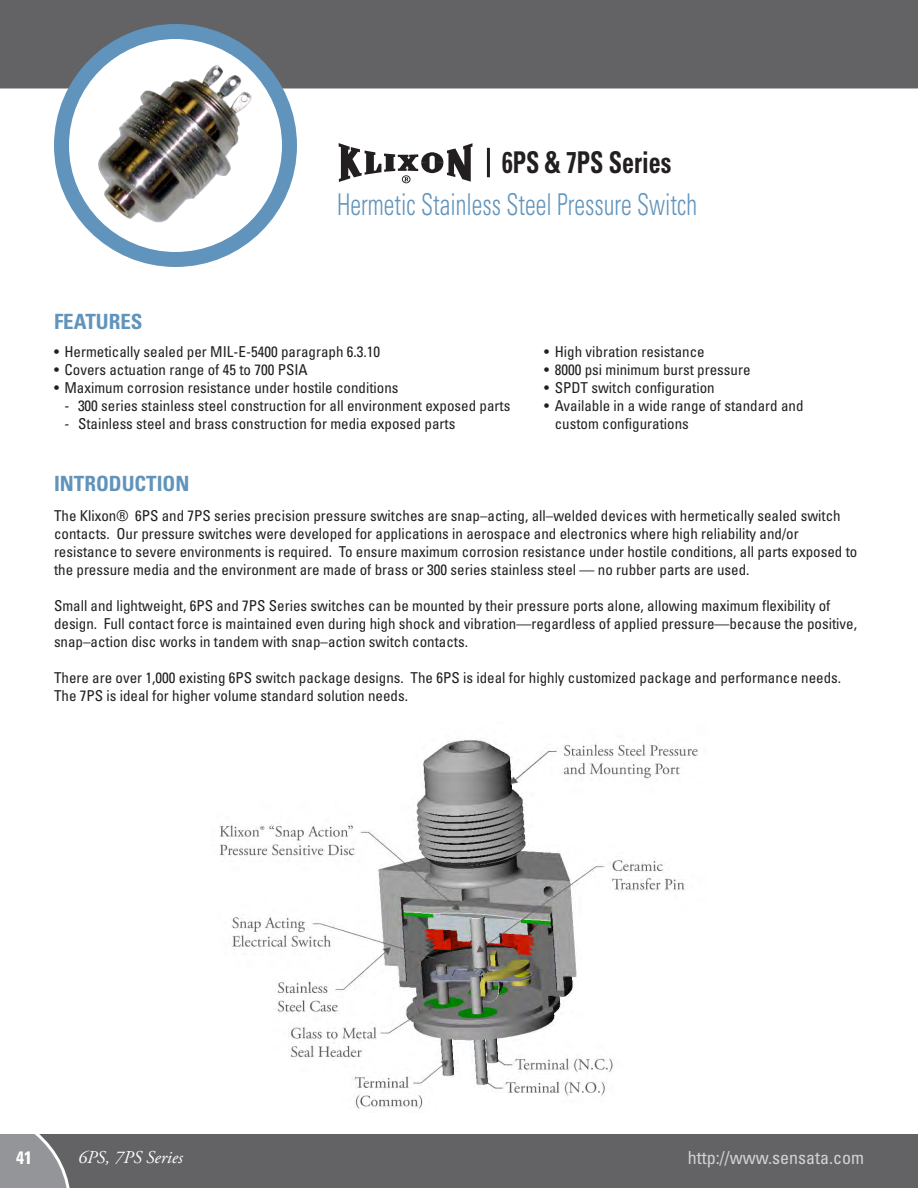
<style>
.page{position:relative;width:918px;height:1188px;background:#fff}
.page>*{position:absolute;margin:0;border:0;box-sizing:border-box;transform-origin:0 0}
.t1{font:300 condensed 30px "Univers";color:#6194bc;scale:.8 1}
.t2{font:700 condensed 30px "Univers";color:#231f20;scale:.8 1}
.t3{font:700 condensed 21px "Univers";color:#6194bc}
.t4{font:condensed 18px "Univers";color:#d1d2d4}
.t5{font:italic 18px "Adobe Garamond Pro";color:#fff}
.t6{font:700 condensed 18px "Univers";color:#fff}
.t7{font:condensed 15px/18px "Univers";color:#231f20}
</style>
<div class="page">
<div style="left:0;top:0;width:918px;height:93px;background:#636366"></div>
<div style="left:73px;top:1134px;width:845px;height:54px;background:#636366"></div>
<svg style="left:0;top:1134px;width:73px;height:54px"></svg>
<svg style="left:62px;top:32px;width:228px;height:228px"></svg>
<img style="left:93px;top:46px;width:163px;height:196px">
<div style="left:54px;top:24px;width:243px;height:243px;border:15px solid #6194bc;border-radius:50%"></div>
<svg style="left:339px;top:143px;width:133px;height:40px"></svg>
<hr style="left:487px;top:148px;width:3px;height:29px;background:#231f20">
<img style="left:219px;top:738px;width:479px;height:372px">
<p class="t2" style="left:502px;top:144px;width:213px">6PS &amp; 7PS Series</p>
<p class="t1" style="left:337px;top:187px;width:451px">Hermetic Stainless Steel Pressure Switch</p>
<p class="t3" style="left:54px;top:309px;width:90px">FEATURES</p>
<p class="t7" style="left:54px;top:343px;width:328px">• Hermetically sealed per MIL-E-5400 paragraph 6.3.10</p>
<p class="t7" style="left:54px;top:361px;width:255px">• Covers actuation range of 45 to 700 PSIA</p>
<p class="t7" style="left:54px;top:379px;width:346px">• Maximum corrosion resistance under hostile conditions</p>
<p class="t7" style="left:64px;top:397px;width:447px">- 300 series stainless steel construction for all environment exposed parts</p>
<p class="t7" style="left:64px;top:415px;width:392px">- Stainless steel and brass construction for media exposed parts</p>
<p class="t3" style="left:54px;top:471px;width:137px">INTRODUCTION</p>
<p class="t7" style="left:544px;top:343px;width:162px">• High vibration resistance</p>
<p class="t7" style="left:544px;top:361px;width:208px">• 8000 psi minimum burst pressure</p>
<p class="t7" style="left:544px;top:379px;width:172px">• SPDT switch configuration</p>
<p class="t7" style="left:555px;top:397px;width:250px;text-indent:-10px">• Available in a wide range of standard and custom configurations</p>
<p class="t7" style="left:54px;top:507px;width:805px">The Klixon® 6PS and 7PS series precision pressure switches are snap–acting, all–welded devices with hermetically sealed switch contacts. Our pressure switches were developed for applications in aerospace and electronics where high reliability and/or resistance to severe environments is required. To ensure maximum corrosion resistance under hostile conditions, all parts exposed to the pressure media and the environment are made of brass or 300 series stainless steel — no rubber parts are used.</p>
<p class="t7" style="left:54px;top:597px;width:805px">Small and lightweight, 6PS and 7PS Series switches can be mounted by their pressure ports alone, allowing maximum flexibility of design. Full contact force is maintained even during high shock and vibration—regardless of applied pressure—because the positive, snap–action disc works in tandem with snap–action switch contacts.</p>
<p class="t7" style="left:54px;top:669px;width:789px">There are over 1,000 existing 6PS switch package designs. The 6PS is ideal for highly customized package and performance needs.<br>The 7PS is ideal for higher volume standard solution needs.</p>
<p class="t6" style="left:16px;top:1147px;width:17px">41</p>
<p class="t5" style="left:78px;top:1146px;width:106px">6PS, 7PS Series</p>
<p class="t4" style="left:688px;top:1146px;width:178px">http://www.sensata.com</p>
</div>
